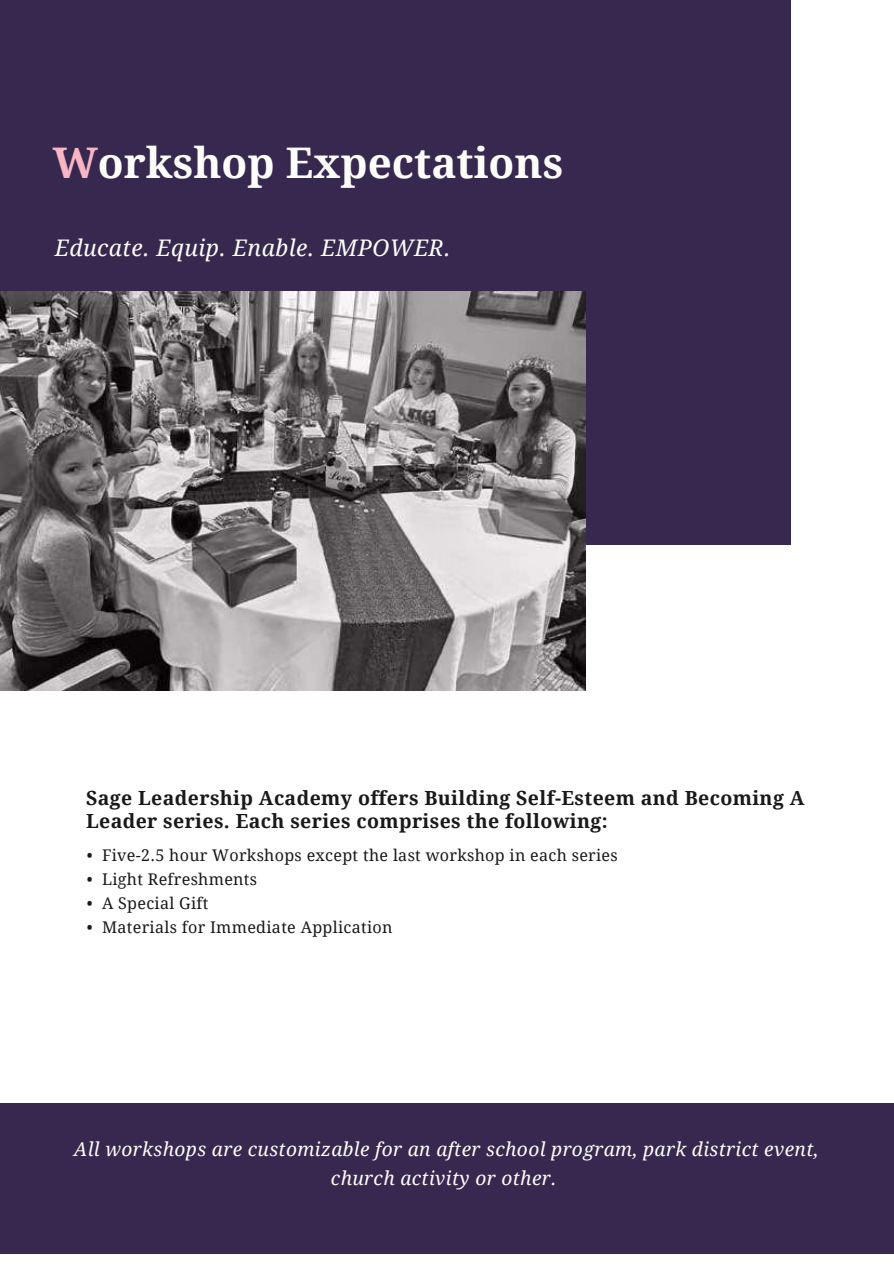
<style>
.page{position:relative;width:894px;height:1264px;background:#fff}
.page>*{position:absolute;margin:0;border:0;box-sizing:border-box;transform-origin:0 0}
.t1{font:700 42.15px "Droid Serif";color:#fcfdf8}
.t2{font:italic 22.8px "Droid Serif";letter-spacing:.02em;color:#fcfdf8}
.t3{font:700 19.5px/23.4px "Droid Serif";letter-spacing:.02em;color:#191919}
.t4{font:italic 19.2px/29.2px "Droid Serif";letter-spacing:.02em;color:#fcfdf8;text-align:center}
.t5{font:16.05px "Droid Serif";letter-spacing:.02em;color:#191919}
.s1{color:#f8b5c4}
</style>
<div class="page">
<div style="left:0;top:0;width:790px;height:544px;background:#37284f"></div>
<div style="left:0;top:1102px;width:893px;height:151px;background:#37284f"></div>
<svg style="left:0;top:292px;width:585px;height:398px;background:#817d7e"></svg>
<h1 class="t1" style="left:53px;top:133px;width:512px"><span class="s1">W</span>orkshop Expectations</h1>
<h2 class="t2" style="left:55px;top:232px;width:397px">Educate. Equip. Enable. EMPOWER.</h2>
<p class="t3" style="left:86px;top:785px;width:719px">Sage Leadership Academy offers Building Self-Esteem and Becoming A<br>Leader series. Each series comprises the following:</p>
<p class="t5" style="left:87px;top:844px;width:532px">• Five-2.5 hour Workshops except the last workshop in each series</p>
<p class="t5" style="left:87px;top:868px;width:172px">• Light Refreshments</p>
<p class="t5" style="left:87px;top:892px;width:123px">• A Special Gift</p>
<p class="t5" style="left:87px;top:916px;width:307px">• Materials for Immediate Application</p>
<p class="t4" style="left:74px;top:1133px;width:746px">All workshops are customizable for an after school program, park district event, church activity or other.</p>
</div>
